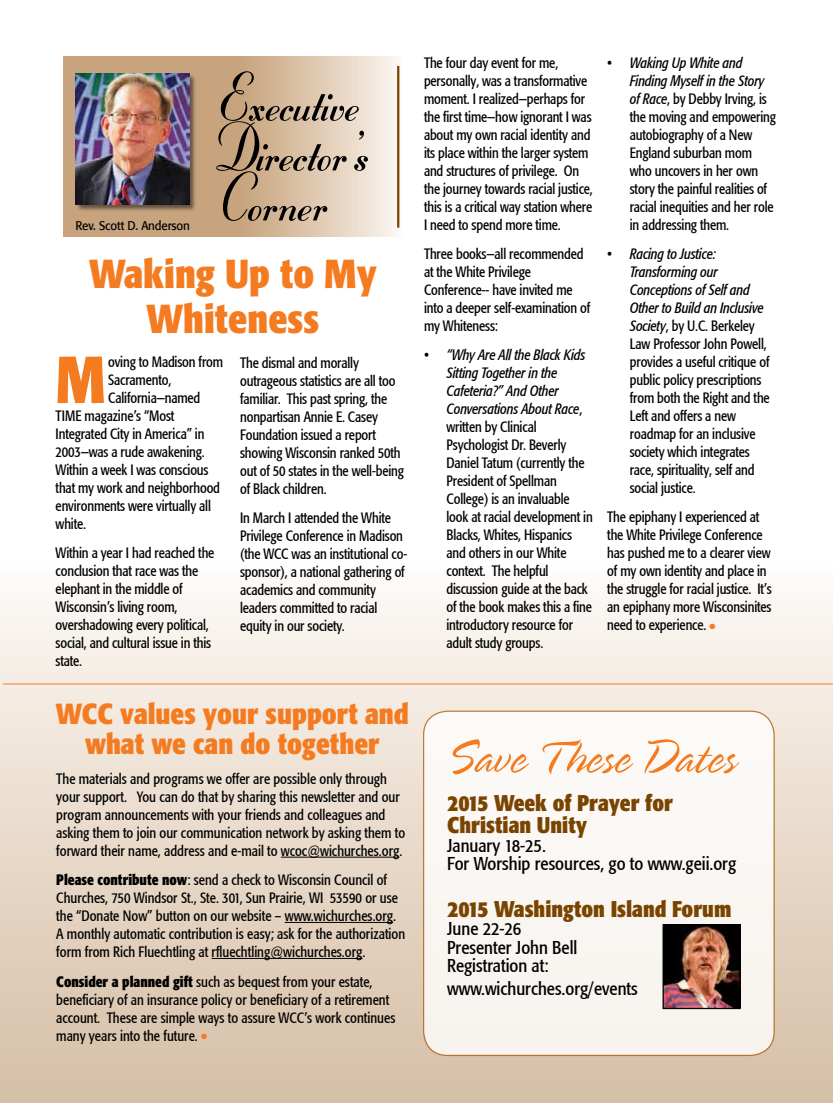
<style>
.page{position:relative;width:833px;height:1103px;background:#fff}
.page>*{position:absolute;margin:0;border:0;box-sizing:border-box;transform-origin:0 0}
.t1{font:69px/50px "Stuyvesant ICG Solid";color:#000;scale:.95 1}
.t2{font:700 condensed 65.5px "Formata";color:#f47b20;scale:.94 1}
.t3{font:300 51.62px "Spring LP";color:#f47b20}
.t4{font:700 condensed 40px/45px "Formata";color:#f47b20;text-align:center}
.t5{font:700 condensed 28.75px/30px "Formata";color:#f47b20;text-align:center}
.t6{font:700 condensed 22.5px/22.5px "Formata";color:#794400}
.t7{font:condensed 18.5px/18.5px "Formata";color:#000}
.t8{font:condensed 15px/18px "Formata";letter-spacing:-.01em;color:#000;scale:.94 1}
.t9{font:condensed 15px/18px "Formata";letter-spacing:-.01em;color:#000;scale:.95 1}
.t10{font:12.5px "Formata";letter-spacing:-.01em;color:#000;scale:.93 1}
.s1{font-weight:700}
.s2{color:#f47b20}
.s3{font-style:italic}
</style>
<div class="page">
<div style="left:0;top:556px;width:832px;height:546px;background:linear-gradient(to bottom,#fefbf8,#d5bea4)"></div>
<div style="left:423px;top:711px;width:351px;height:344px;background:#faf7f3;border-radius:24px"></div>
<div style="left:423px;top:710px;width:351px;height:346px;border:1px solid #b06010;border-radius:24px"></div>
<svg style="left:64px;top:56px;width:336px;height:180px;background:#d7bda1"></svg>
<hr style="left:397px;top:66px;width:2px;height:162px;background:#794400">
<hr style="left:281px;top:856px;width:118px;height:1px;background:#000">
<hr style="left:285px;top:922px;width:108px;height:1px;background:#000">
<hr style="left:211px;top:958px;width:151px;height:1px;background:#000">
<div style="left:76px;top:73px;width:121px;height:139px;background:#000;opacity:.5"></div>
<img style="left:76px;top:74px;width:113px;height:131px">
<img style="left:664px;top:926px;width:74px;height:81px">
<div style="left:662px;top:924px;width:78px;height:85px;border:1px solid #000"></div>
<hr style="left:3px;top:683px;width:829px;height:1px;background:#f47b20">
<p class="t10" style="left:75px;top:218px;width:125px">Rev. Scott D. Anderson</p>
<h1 class="t1" style="left:204px;top:74px;width:171px">Executive<br>Director’s<br>Corner</h1>
<h3 class="t4" style="left:89px;top:251px;width:289px">Waking Up to My<br>Whiteness</h3>
<h2 class="t2" style="left:56px;top:339px;width:55px">M</h2>
<p class="t8" style="left:108px;top:353px;width:124px">oving to Madison from</p>
<p class="t8" style="left:108px;top:371px;width:69px">Sacramento,</p>
<p class="t8" style="left:108px;top:389px;width:100px">California—named</p>
<p class="t8" style="left:56px;top:407px;width:128px">TIME magazine’s “Most</p>
<p class="t8" style="left:56px;top:425px;width:160px">Integrated City in America” in</p>
<p class="t8" style="left:56px;top:443px;width:160px">2003—was a rude awakening.</p>
<p class="t8" style="left:56px;top:461px;width:164px">Within a week I was conscious</p>
<p class="t8" style="left:56px;top:479px;width:176px">that my work and neighborhood</p>
<p class="t8" style="left:56px;top:497px;width:167px">environments were virtually all</p>
<p class="t8" style="left:56px;top:515px;width:34px">white.</p>
<p class="t8" style="left:56px;top:544px;width:170px">Within a year I had reached the conclusion that race was the elephant in the middle of<br>Wisconsin’s living room, overshadowing every political, social, and cultural issue in this state.</p>
<p class="t8" style="left:240px;top:354px;width:176px">The dismal and morally outrageous statistics are all too familiar. This past spring, the nonpartisan Annie E. Casey<br>Foundation issued a report showing Wisconsin ranked 50th out of 50 states in the well-being of Black children.</p>
<p class="t8" style="left:240px;top:509px;width:179px">In March I attended the White<br>Privilege Conference in Madison (the WCC was an institutional co&shy;sponsor), a national gathering of academics and community leaders committed to racial equity in our society.</p>
<h3 class="t5" style="left:56px;top:698px;width:354px">WCC values your support and what we can do together</h3>
<p class="t9" style="left:56px;top:769px;width:369px">The materials and programs we offer are possible only through your support. You can do that by sharing this newsletter and our program announcements with your friends and colleagues and asking them to join our communication network by asking them to forward their name, address and e-mail to wcoc@wichurches.org.</p>
<p class="t9" style="left:56px;top:871px;width:369px"><span class="s1">Please contribute now</span>: send a check to Wisconsin Council of Churches, 750 Windsor St., Ste. 301, Sun Prairie, WI 53590 or use the “Donate Now” button on our website – www.wichurches.org.<br>A monthly automatic contribution is easy; ask for the authorization form from Rich Fluechtling at rfluechtling@wichurches.org.</p>
<p class="t9" style="left:56px;top:972px;width:358px"><span class="s1">Consider a planned gift</span> such as bequest from your estate, beneficiary of an insurance policy or beneficiary of a retirement account. These are simple ways to assure WCC’s work continues many years into the future. <span class="s2">●</span></p>
<p class="t8" style="left:424px;top:53px;width:181px">The four day event for me, personally, was a transformative moment. I realized—perhaps for the first time—how ignorant I was about my own racial identity and its place within the larger system and structures of privilege. On the journey towards racial justice, this is a critical way station where<br>I need to spend more time.</p>
<p class="t8" style="left:424px;top:245px;width:178px">Three books—all recommended at the White Privilege<br>Conference-- have invited me into a deeper self-examination of my Whiteness:</p>
<p class="t8" style="left:446px;top:346px;width:157px;text-indent:-23px"><span class="s3">• “Why Are All the Black Kids<br>Sitting Together in the<br>Cafeteria?” And Other<br>Conversations About Race</span>, written by Clinical<br>Psychologist Dr. Beverly<br>Daniel Tatum (currently the<br>President of Spellman<br>College) is an invaluable look at racial development in<br>Blacks, Whites, Hispanics and others in our White context. The helpful discussion guide at the back of the book makes this a fine introductory resource for adult study groups.</p>
<p class="t8" style="left:629px;top:53px;width:157px;text-indent:-23px"><span class="s3">• Waking Up White and<br>Finding Myself in the Story of Race</span>, by Debby Irving, is the moving and empowering autobiography of a New<br>England suburban mom who uncovers in her own story the painful realities of racial inequities and her role in addressing them.</p>
<p class="t8" style="left:629px;top:245px;width:150px;text-indent:-23px"><span class="s3">• Racing to Justice:<br>Transforming our<br>Conceptions of Self and<br>Other to Build an Inclusive<br>Society</span>, by U.C. Berkeley<br>Law Professor John Powell, provides a useful critique of public policy prescriptions from both the Right and the<br>Left and offers a new roadmap for an inclusive society which integrates race, spirituality, self and social justice.</p>
<p class="t8" style="left:607px;top:508px;width:176px">The epiphany I experienced at the White Privilege Conference has pushed me to a clearer view of my own identity and place in the struggle for racial justice. It’s an epiphany more Wisconsinites need to experience. <span class="s2">●</span></p>
<h3 class="t3" style="left:447px;top:731px;width:290px">Save T hese Dates</h3>
<h3 class="t6" style="left:447px;top:791px;width:227px">2015 Week of Prayer for<br>Christian Unity</h3>
<p class="t7" style="left:447px;top:836px;width:290px">January 18-25.<br>For Worship resources, go to www.geii.org</p>
<h3 class="t6" style="left:447px;top:897px;width:286px">2015 Washington Island Forum</h3>
<p class="t7" style="left:447px;top:919px;width:132px">June 22-26<br>Presenter John Bell<br>Registration at:</p>
<p class="t7" style="left:447px;top:979px;width:192px">www.wichurches.org/events</p>
</div>
